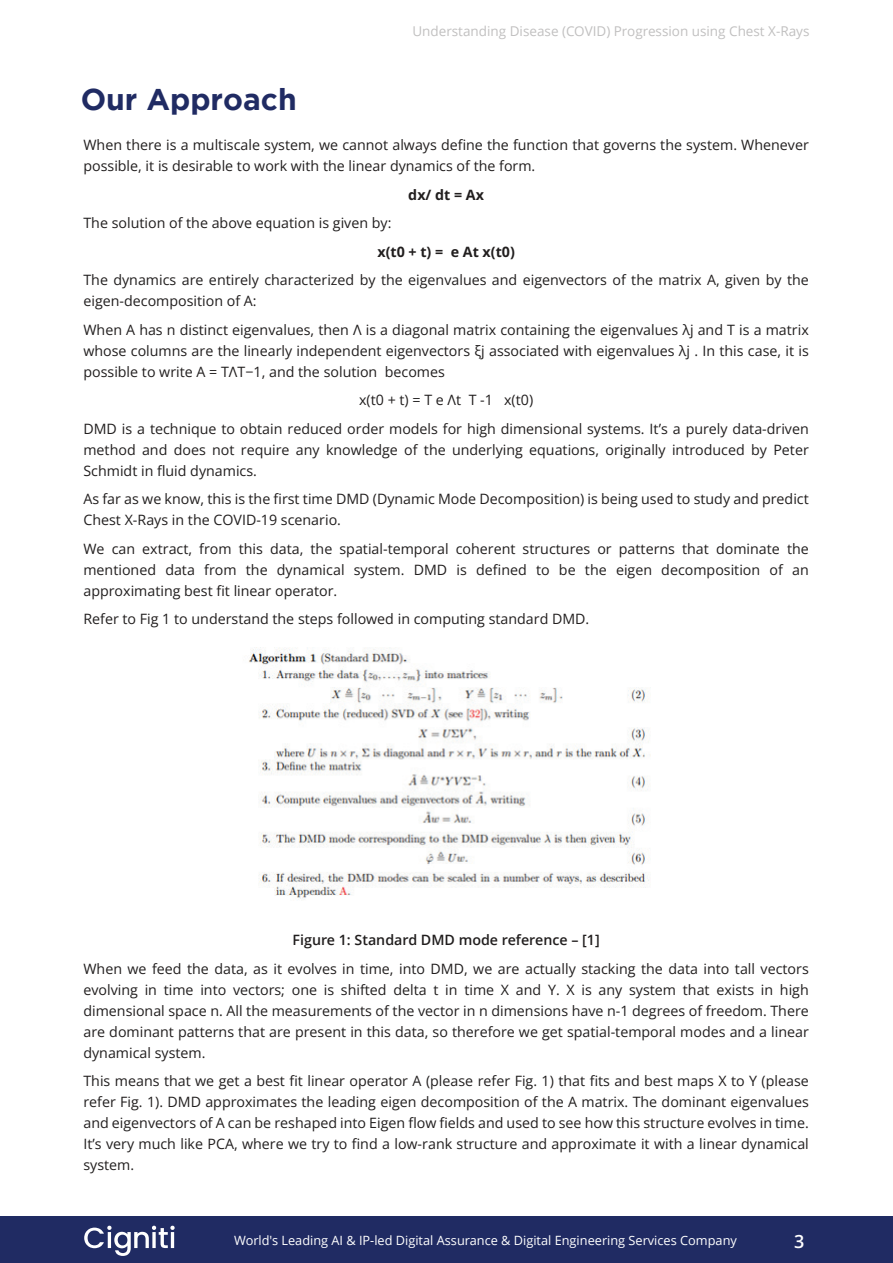
<style>
.page{position:relative;width:893px;height:1263px;background:#fff}
.page>*{position:absolute;margin:0;border:0;box-sizing:border-box;transform-origin:0 0}
.t1{font:700 30px "Gotham";color:#202b63}
.t2{font:600 18px "Open Sans";color:#fff}
.t3{font:14.25px/21px "Open Sans";color:#211e1e}
.t4{font:600 14.25px "Open Sans";color:#211e1e}
.t5{font:700 14.25px "Open Sans";color:#211e1e}
.t6{font:13.5px "Open Sans";color:#c1c0c0}
.t7{font:12.75px "Open Sans";color:#fff}
</style>
<div class="page">
<div style="left:0;top:1216px;width:893px;height:47px;background:#202b63"></div>
<svg style="left:84px;top:1226px;width:91px;height:30px"></svg>
<img style="left:249px;top:647px;width:402px;height:253px">
<h1 class="t1" style="left:81px;top:83px;width:217px">Our Approach</h1>
<p class="t6" style="left:412px;top:22px;width:399px">Understanding Disease (COVID) Progression using Chest X-Rays</p>
<p class="t3" style="left:83px;top:134px;width:727px">When there is a multiscale system, we cannot always define the function that governs the system. Whenever possible, it is desirable to work with the linear dynamics of the form.</p>
<p class="t5" style="left:408px;top:185px;width:77px">dx/ dt = Ax</p>
<p class="t3" style="left:83px;top:212px;width:309px">The solution of the above equation is given by:</p>
<p class="t5" style="left:377px;top:242px;width:139px">x(t0 + t) = e At x(t0)</p>
<p class="t3" style="left:83px;top:269px;width:727px">The dynamics are entirely characterized by the eigenvalues and eigenvectors of the matrix A, given by the eigen-decomposition of A:</p>
<p class="t3" style="left:83px;top:319px;width:727px;text-align:justify">When A has n distinct eigenvalues, then Λ is a diagonal matrix containing the eigenvalues λj and T is a matrix whose columns are the linearly independent eigenvectors ξj associated with eigenvalues λj . In this case, it is possible to write A = TΛT−1, and the solution becomes</p>
<p class="t3" style="left:83px;top:385px;width:727px;line-height:28.5px;text-align:center">x(t0 + t) = T e Λt T -1 x(t0)<br>DMD is a technique to obtain reduced order models for high dimensional systems. It’s a purely data-driven</p>
<p class="t3" style="left:83px;top:439px;width:727px">method and does not require any knowledge of the underlying equations, originally introduced by Peter<br>Schmidt in fluid dynamics.</p>
<p class="t3" style="left:83px;top:488px;width:727px">As far as we know, this is the first time DMD (Dynamic Mode Decomposition) is being used to study and predict<br>Chest X-Rays in the COVID-19 scenario.</p>
<p class="t3" style="left:83px;top:538px;width:727px;text-align:justify">We can extract, from this data, the spatial-temporal coherent structures or patterns that dominate the mentioned data from the dynamical system. DMD is defined to be the eigen decomposition of an approximating best fit linear operator.</p>
<p class="t3" style="left:83px;top:608px;width:507px">Refer to Fig 1 to understand the steps followed in computing standard DMD.</p>
<p class="t4" style="left:293px;top:930px;width:309px">Figure 1: Standard DMD mode reference – [1]</p>
<p class="t3" style="left:83px;top:958px;width:727px;text-align:justify">When we feed the data, as it evolves in time, into DMD, we are actually stacking the data into tall vectors evolving in time into vectors; one is shifted delta t in time X and Y. X is any system that exists in high dimensional space n. All the measurements of the vector in n dimensions have n-1 degrees of freedom. There are dominant patterns that are present in this data, so therefore we get spatial-temporal modes and a linear dynamical system.</p>
<p class="t3" style="left:83px;top:1070px;width:727px;text-align:justify">This means that we get a best fit linear operator A (please refer Fig. 1) that fits and best maps X to Y (please refer Fig. 1). DMD approximates the leading eigen decomposition of the A matrix. The dominant eigenvalues and eigenvectors of A can be reshaped into Eigen flow fields and used to see how this structure evolves in time.<br>It’s very much like PCA, where we try to find a low-rank structure and approximate it with a linear dynamical system.</p>
<p class="t7" style="left:234px;top:1231px;width:504px">World's Leading AI &amp; IP-led Digital Assurance &amp; Digital Engineering Services Company</p>
<p class="t2" style="left:794px;top:1229px;width:12px">3</p>
</div>
